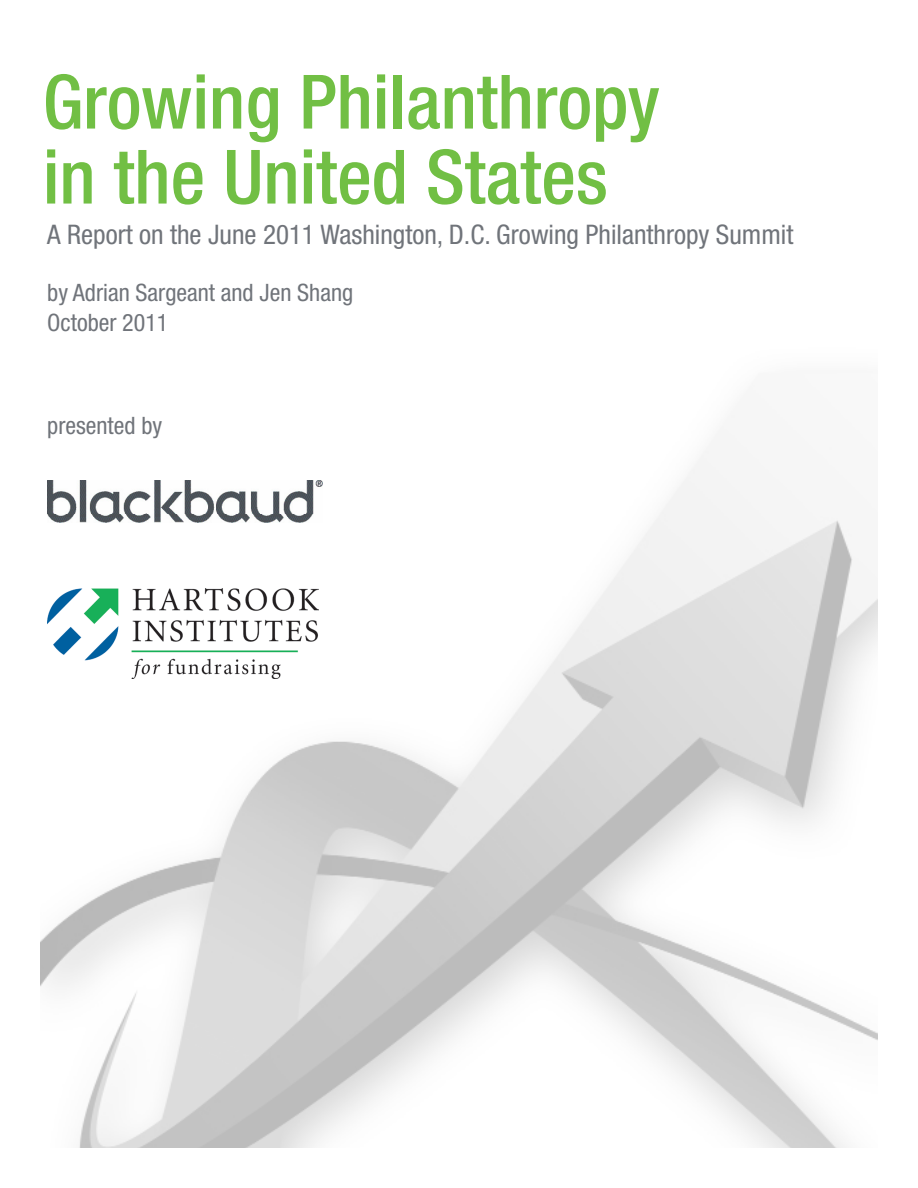
<style>
.page{position:relative;width:918px;height:1188px;background:#fff}
.page>*{position:absolute;margin:0;border:0;box-sizing:border-box;transform-origin:0 0}
.t1{font:500 condensed 75px/75px "Helvetica Neue LT Std";color:#71bf44}
.t2{font:condensed 27px "Helvetica Neue LT Std";color:#70747a}
.t3{font:condensed 24px/30px "Helvetica Neue LT Std";color:#70747a}
</style>
<div class="page">
<img style="left:40px;top:451px;width:838px;height:697px">
<img style="left:47px;top:481px;width:275px;height:42px">
<img style="left:47px;top:588px;width:272px;height:90px">
<h1 class="t1" style="left:43px;top:63px;width:618px">Growing Philanthropy in the United States</h1>
<p class="t2" style="left:47px;top:219px;width:748px">A Report on the June 2011 Washington, D.C. Growing Philanthropy Summit</p>
<p class="t3" style="left:47px;top:278px;width:308px">by Adrian Sargeant and Jen Shang<br>October 2011</p>
<p class="t3" style="left:47px;top:410px;width:117px">presented by</p>
</div>
